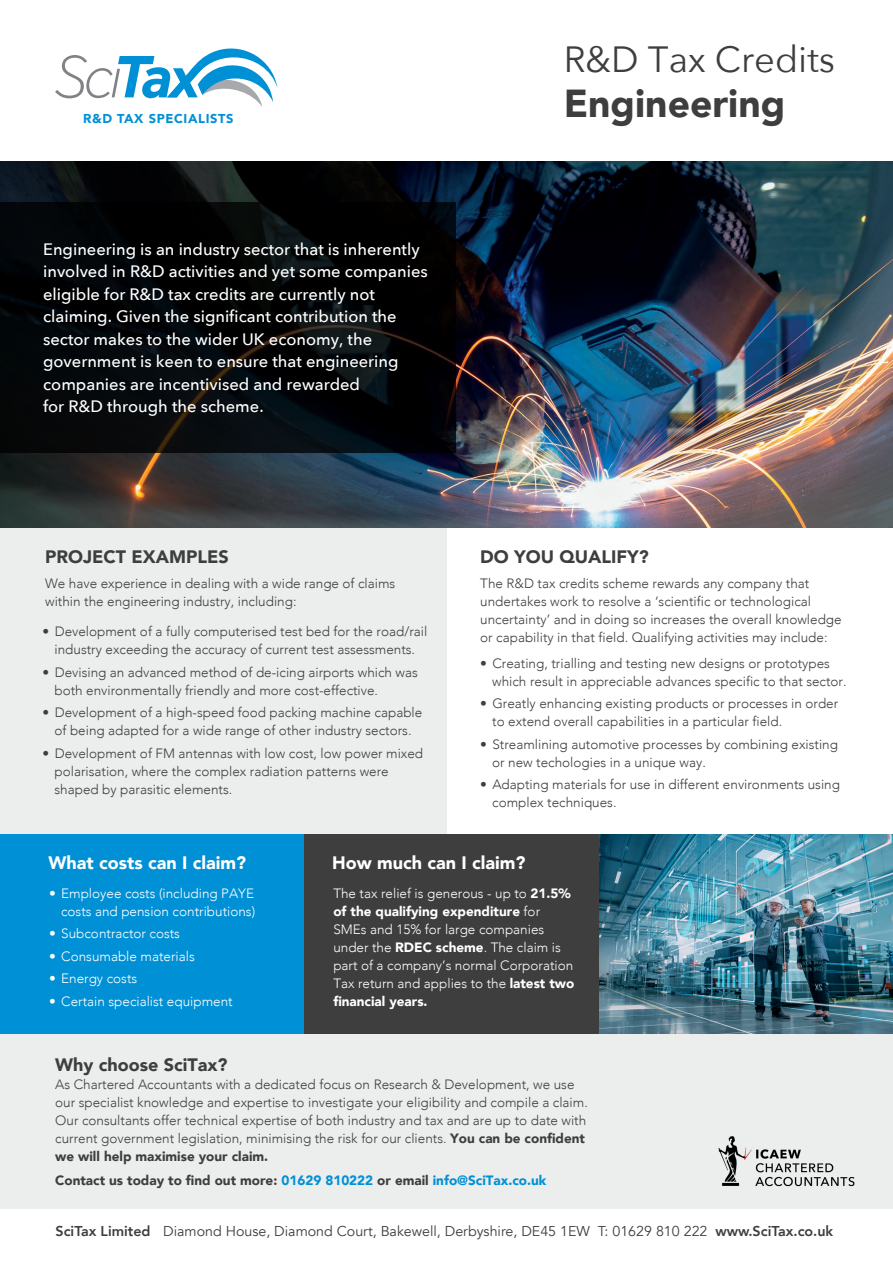
<style>
.page{position:relative;width:893px;height:1263px;background:#fff}
.page>*{position:absolute;margin:0;border:0;box-sizing:border-box;transform-origin:0 0}
.t1{font:900 39px "Avenir";color:#3e3e3f}
.t2{font:36.45px "Avenir Next";color:#3e3e3f}
.t3{font:900 18px "Avenir";color:#3e3e3f}
.t4{font:900 18px "Avenir";color:#fff}
.t5{font:500 16.5px/22.5px "Avenir Next";color:#fff}
.t6{font:14.25px "Avenir";color:#3e3e3f}
.t7{font:300 13.5px/18px "Avenir";color:#3e3e3f}
.t8{font:300 13.5px/18px "Avenir";color:#fff}
.t9{font:900 13.5px "Avenir";color:#3e3e3f}
.t10{font:900 12.9px "Avenir";letter-spacing:.05em;color:#0090d6}
.s1{font-weight:900}
.s2{color:#0090d6}
.s3{font-weight:800}
</style>
<div class="page">
<img style="left:0;top:162px;width:893px;height:366px">
<img style="left:599px;top:835px;width:294px;height:199px">
<div style="left:0;top:528px;width:446px;height:307px;background:#ebeeed"></div>
<svg style="left:0;top:202px;width:455px;height:251px;fill:#020608"></svg>
<svg style="left:55px;top:48px;width:222px;height:59px"></svg>
<div style="left:303px;top:835px;width:296px;height:201px;background:#3e3e3f"></div>
<div style="left:0;top:1034px;width:893px;height:174px;background:#ebeeed"></div>
<div style="left:0;top:835px;width:303px;height:199px;background:#0090d6"></div>
<img style="left:718px;top:1136px;width:137px;height:51px">
<p class="t10" style="left:83px;top:108px;width:152px">R&amp;D TAX SPECIALISTS</p>
<p class="t5" style="left:43px;top:237px;width:386px">Engineering is an industry sector that is inherently involved in R&amp;D activities and yet some companies eligible for R&amp;D tax credits are currently not claiming. Given the significant contribution the sector makes to the wider UK economy, the government is keen to ensure that engineering companies are incentivised and rewarded<br>for R&amp;D through the scheme.</p>
<h2 class="t2" style="left:564px;top:28px;width:273px">R&amp;D Tax Credits</h2>
<h1 class="t1" style="left:564px;top:70px;width:223px">Engineering</h1>
<h3 class="t3" style="left:45px;top:541px;width:185px">PROJECT EXAMPLES</h3>
<p class="t7" style="left:45px;top:575px;width:352px">We have experience in dealing with a wide range of claims within the engineering industry, including:</p>
<p class="t7" style="left:43px;top:623px;width:386px;text-align:center">• Development of a fully computerised test bed for the road/rail industry exceeding the accuracy of current test assessments.</p>
<p class="t7" style="left:55px;top:663px;width:365px;text-indent:-12px">• Devising an advanced method of de-icing airports which was both environmentally friendly and more cost-effective.</p>
<p class="t7" style="left:43px;top:704px;width:381px;text-align:center">• Development of a high-speed food packing machine capable of being adapted for a wide range of other industry sectors.</p>
<p class="t7" style="left:55px;top:744px;width:370px;text-indent:-12px">• Development of FM antennas with low cost, low power mixed polarisation, where the complex radiation patterns were shaped by parasitic elements.</p>
<h3 class="t3" style="left:480px;top:541px;width:170px">DO YOU QUALIFY?</h3>
<p class="t7" style="left:480px;top:575px;width:363px">The R&amp;D tax credits scheme rewards any company that undertakes work to resolve a ‘scientific or technological uncertainty’ and in doing so increases the overall knowledge or capability in that field. Qualifying activities may include:</p>
<p class="t7" style="left:492px;top:654px;width:356px;text-indent:-12px">• Creating, trialling and testing new designs or prototypes which result in appreciable advances specific to that sector.</p>
<p class="t7" style="left:492px;top:695px;width:348px;text-indent:-12px">• Greatly enhancing existing products or processes in order to extend overall capabilities in a particular field.</p>
<p class="t7" style="left:492px;top:735px;width:347px;text-indent:-12px">• Streamlining automotive processes by combining existing or new techologies in a unique way.</p>
<p class="t7" style="left:492px;top:776px;width:349px;text-indent:-12px">• Adapting materials for use in different environments using complex techniques.</p>
<h3 class="t4" style="left:48px;top:848px;width:199px">What costs can I claim?</h3>
<h3 class="t4" style="left:332px;top:848px;width:195px">How much can I claim?</h3>
<p class="t8" style="left:49px;top:884px;width:208px;text-align:right">• Employee costs (including PAYE costs and pension contributions)</p>
<p class="t8" style="left:49px;top:925px;width:132px">• Subcontractor costs</p>
<p class="t8" style="left:49px;top:947px;width:147px">• Consumable materials</p>
<p class="t8" style="left:49px;top:970px;width:90px">• Energy costs</p>
<p class="t8" style="left:49px;top:992px;width:185px">• Certain specialist equipment</p>
<p class="t8" style="left:333px;top:884px;width:243px">The tax relief is generous - up to <span class="s1">21.5% of the qualifying expenditure</span> for SMEs and 15% for large companies under the <span class="s1">RDEC scheme</span>. The claim is part of a company’s normal Corporation Tax return and applies to the <span class="s1">latest two financial years.</span></p>
<h3 class="t3" style="left:55px;top:1049px;width:174px">Why choose SciTax?</h3>
<p class="t7" style="left:55px;top:1075px;width:534px">As Chartered Accountants with a dedicated focus on Research &amp; Development, we use our specialist knowledge and expertise to investigate your eligibility and compile a claim.<br>Our consultants offer technical expertise of both industry and tax and are up to date with current government legislation, minimising the risk for our clients. <span class="s1">You can be confident we will help maximise your claim.</span></p>
<p class="t9" style="left:55px;top:1168px;width:493px">Contact us today to find out more: <span class="s2">01629 810222</span> or email <span class="s2">info@SciTax.co.uk</span></p>
<p class="t6" style="left:56px;top:1222px;width:779px"><span class="s3">SciTax Limited</span> Diamond House, Diamond Court, Bakewell, Derbyshire, DE45 1EW T: 01629 810 222 <span class="s3">www.SciTax.co.uk</span></p>
</div>
